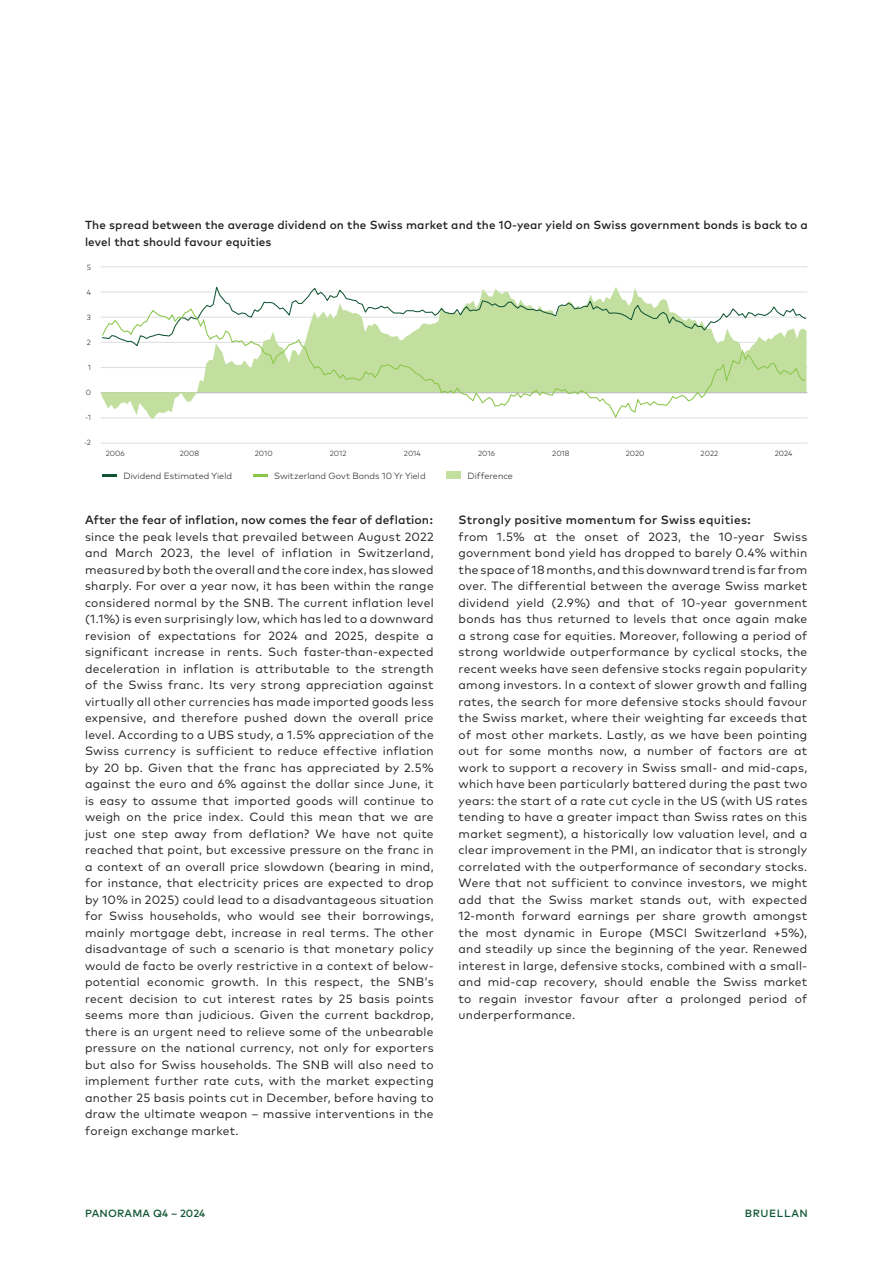
<style>
.page{position:relative;width:893px;height:1263px;background:#fff}
.page>*{position:absolute;margin:0;border:0;box-sizing:border-box;transform-origin:0 0}
.t1{font:12px/16.5px "Mark Pro";letter-spacing:.025em;color:#231f20;text-align:justify}
.t2{font:500 12px "Mark Pro";letter-spacing:.01em;color:#231f20}
.t3{font:500 11.7px/16.5px "Mark Pro";letter-spacing:.01em;color:#231f20}
.t4{font:500 10.5px "Mark Pro";letter-spacing:.02em;color:#105635}
.t5{font:500 10.5px "Mark Pro";letter-spacing:.06em;color:#105635}
.t6{font:300 9px "Mark Pro";color:#231f20}
.t7{font:300 7.5px "Mark Pro";color:#231f20}
</style>
<div class="page">
<hr style="left:101px;top:443px;width:706px;height:1px;background:#dcdddf">
<hr style="left:101px;top:266px;width:706px;height:1px;background:#dcdddf">
<div style="left:446px;top:471px;width:15px;height:8px;background:#c3dfa0"></div>
<svg style="left:102px;top:474px;width:15px;height:2px"></svg>
<svg style="left:253px;top:474px;width:15px;height:2px"></svg>
<svg style="left:101px;top:286px;width:706px;height:22px"></svg>
<svg style="left:101px;top:308px;width:706px;height:111px"></svg>
<p class="t3" style="left:85px;top:216px;width:724px">The spread between the average dividend on the Swiss market and the 10-year yield on Swiss government bonds is back to a level that should favour equities</p>
<p class="t7" style="left:87px;top:261px;width:6px">5</p>
<p class="t7" style="left:87px;top:286px;width:6px">4</p>
<p class="t7" style="left:87px;top:311px;width:6px">3</p>
<p class="t7" style="left:87px;top:336px;width:6px">2</p>
<p class="t7" style="left:88px;top:361px;width:5px">1</p>
<p class="t7" style="left:86px;top:387px;width:7px">0</p>
<p class="t7" style="left:85px;top:412px;width:7px">-1</p>
<p class="t7" style="left:84px;top:437px;width:8px">-2</p>
<p class="t7" style="left:106px;top:447px;width:21px">2006</p>
<p class="t7" style="left:180px;top:447px;width:21px">2008</p>
<p class="t7" style="left:255px;top:447px;width:19px">2010</p>
<p class="t7" style="left:330px;top:447px;width:18px">2012</p>
<p class="t7" style="left:404px;top:447px;width:18px">2014</p>
<p class="t7" style="left:478px;top:447px;width:18px">2016</p>
<p class="t7" style="left:552px;top:447px;width:19px">2018</p>
<p class="t7" style="left:626px;top:447px;width:20px">2020</p>
<p class="t7" style="left:701px;top:447px;width:19px">2022</p>
<p class="t7" style="left:775px;top:447px;width:19px">2024</p>
<p class="t6" style="left:124px;top:469px;width:110px">Dividend Estimated Yield</p>
<p class="t6" style="left:274px;top:469px;width:153px">Switzerland Govt Bonds 10 Yr Yield</p>
<p class="t6" style="left:468px;top:469px;width:47px">Difference</p>
<p class="t2" style="left:85px;top:511px;width:350px">After the fear of inflation, now comes the fear of deflation :</p>
<p class="t1" style="left:85px;top:527px;width:350px">since the peak levels that prevailed between August 2022 and March 2023, the level of inflation in Switzerland, measured by both the overall and the core index, has slowed sharply. For over a year now, it has been within the range considered normal by the SNB. The current inflation level (1.1%) is even surprisingly low, which has led to a downward revision of expectations for 2024 and 2025, despite a significant increase in rents. Such faster-than-expected deceleration in inflation is attributable to the strength of the Swiss franc. Its very strong appreciation against virtually all other currencies has made imported goods less expensive, and therefore pushed down the overall price level. According to a UBS study, a 1.5% appreciation of the Swiss currency is sufficient to reduce effective inflation by 20 bp. Given that the franc has appreciated by 2.5% against the euro and 6% against the dollar since June, it is easy to assume that imported goods will continue to weigh on the price index. Could this mean that we are just one step away from deflation? We have not quite reached that point, but excessive pressure on the franc in a context of an overall price slowdown (bearing in mind, for instance, that electricity prices are expected to drop by 10% in 2025) could lead to a disadvantageous situation for Swiss households, who would see their borrowings, mainly mortgage debt, increase in real terms. The other disadvantage of such a scenario is that monetary policy would de facto be overly restrictive in a context of below&shy;potential economic growth. In this respect, the SNB’s recent decision to cut interest rates by 25 basis points seems more than judicious. Given the current backdrop, there is an urgent need to relieve some of the unbearable pressure on the national currency, not only for exporters but also for Swiss households. The SNB will also need to implement further rate cuts, with the market expecting another 25 basis points cut in December, before having to draw the ultimate weapon – massive interventions in the foreign exchange market.</p>
<p class="t2" style="left:459px;top:511px;width:294px">Strongly positive momentum for Swiss equities:</p>
<p class="t1" style="left:459px;top:527px;width:350px">from 1.5% at the onset of 2023, the 10-year Swiss government bond yield has dropped to barely 0.4% within the space of 18 months, and this downward trend is far from over. The differential between the average Swiss market dividend yield (2.9%) and that of 10-year government bonds has thus returned to levels that once again make a strong case for equities. Moreover, following a period of strong worldwide outperformance by cyclical stocks, the recent weeks have seen defensive stocks regain popularity among investors. In a context of slower growth and falling rates, the search for more defensive stocks should favour the Swiss market, where their weighting far exceeds that of most other markets. Lastly, as we have been pointing out for some months now, a number of factors are at work to support a recovery in Swiss small- and mid-caps, which have been particularly battered during the past two years: the start of a rate cut cycle in the US (with US rates tending to have a greater impact than Swiss rates on this market segment), a historically low valuation level, and a clear improvement in the PMI, an indicator that is strongly correlated with the outperformance of secondary stocks.<br>Were that not sufficient to convince investors, we might add that the Swiss market stands out, with expected 12-month forward earnings per share growth amongst the most dynamic in Europe (MSCI Switzerland +5%), and steadily up since the beginning of the year. Renewed interest in large, defensive stocks, combined with a small&shy;and mid-cap recovery, should enable the Swiss market to regain investor favour after a prolonged period of underperformance.</p>
<p class="t4" style="left:85px;top:1205px;width:122px">PANORAMA Q4 – 2024</p>
<p class="t5" style="left:745px;top:1205px;width:65px">BRUELLAN</p>
</div>
